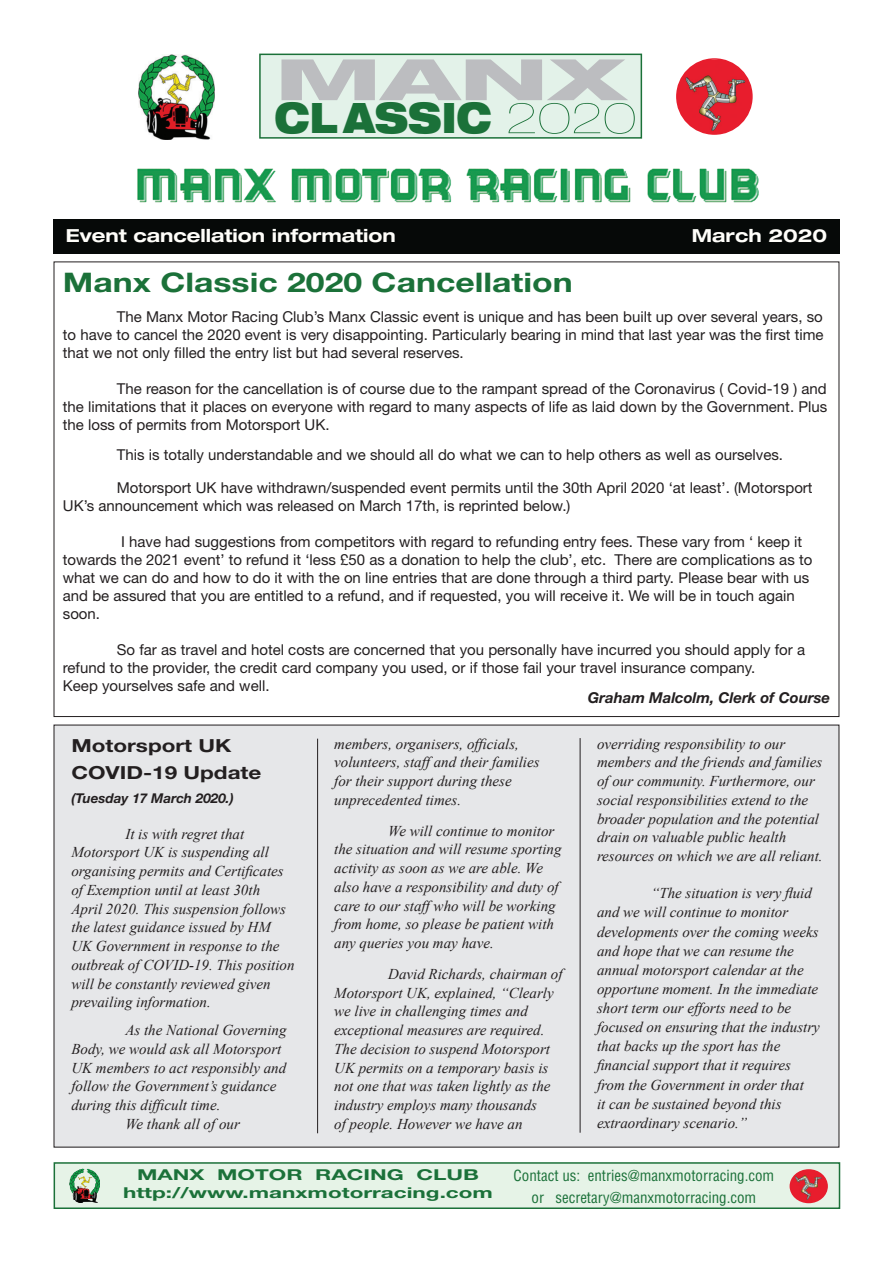
<style>
.page{position:relative;width:893px;height:1263px;background:#fff}
.page>*{position:absolute;margin:0;border:0;box-sizing:border-box;transform-origin:0 0}
.t1{font:800 expanded 57px "Helvetica Neue";color:#bcbdc0;scale:1.6 1}
.t2{font:900 expanded 42px "Helvetica Neue";color:#1b7139;scale:.83 1}
.t3{font:700 27px "Helvetica Neue";color:#1b7139;scale:1.25 1}
.t4{font:700 expanded 18px "Helvetica Neue";color:#fffefa}
.t5{font:700 18px "Helvetica Neue";color:#231f20;scale:1.25 1}
.t6{font:italic 15px/18.8px "Times New Roman";color:#231f20}
.t7{font:15px/18px "Helvetica Neue";color:#231f20}
.t8{font:condensed 15px "Helvetica";color:#1b7139}
.t9{font:700 15px "Helvetica Neue";color:#1b7139;scale:1.5 1}
.t10{font:italic 700 15px "Helvetica Neue";color:#231f20}
.t11{font:italic 700 13.5px "Helvetica Neue";color:#231f20}
.s1{font-style:inherit}
</style>
<div class="page">
<div style="left:260px;top:54px;width:381px;height:84px;background:#e3f2e9"></div>
<div style="left:259px;top:54px;width:383px;height:85px;border:2px solid #1b7139"></div>
<img style="left:139px;top:54px;width:75px;height:85px">
<img style="left:677px;top:60px;width:75px;height:74px">
<div style="left:676px;top:58px;width:77px;height:77px;border:2px solid #e71d2d;border-radius:50%"></div>
<img style="left:137px;top:168px;width:622px;height:35px">
<div style="left:53px;top:219px;width:787px;height:34px;background:#060908"></div>
<div style="left:54px;top:1162px;width:786px;height:47px;background:#e6f3e7;border:2px solid #1b7139"></div>
<img style="left:70px;top:1168px;width:30px;height:34px">
<img style="left:790px;top:1170px;width:37px;height:32px">
<div style="left:790px;top:1169px;width:38px;height:34px;border:2px solid #e71d2d;border-radius:50%"></div>
<div style="left:54px;top:725px;width:785px;height:422px;background:#e6e7e9"></div>
<hr style="left:317px;top:739px;width:1px;height:394px;background:#231f20">
<hr style="left:580px;top:738px;width:1px;height:395px;background:#231f20">
<p class="t1" style="left:275px;top:43px;width:221px">MANX</p>
<p class="t2" style="left:274px;top:91px;width:437px">CL ASSIC <span class="s1">2020</span></p>
<p class="t4" style="left:66px;top:224px;width:331px">Event cancellation information</p>
<p class="t4" style="left:692px;top:224px;width:137px">March 2020</p>
<p class="t3" style="left:63px;top:266px;width:409px">Manx Classic 2020 Cancellation</p>
<p class="t7" style="left:63px;top:307px;width:762px;text-align:justify;text-indent:54px">The Manx Motor Racing Club’s Manx Classic event is unique and has been built up over several years, so to have to cancel the 2020 event is very disappointing. Particularly bearing in mind that last year was the first time that we not only filled the entry list but had several reserves.</p>
<p class="t7" style="left:63px;top:379px;width:766px;text-align:justify;text-indent:54px">The reason for the cancellation is of course due to the rampant spread of the Coronavirus ( Covid-19 ) and the limitations that it places on everyone with regard to many aspects of life as laid down by the Government. Plus the loss of permits from Motorsport UK.</p>
<p class="t7" style="left:117px;top:445px;width:668px">This is totally understandable and we should all do what we can to help others as well as ourselves.</p>
<p class="t7" style="left:63px;top:478px;width:751px;text-indent:54px">Motorsport UK have withdrawn/suspended event permits until the 30th April 2020 ‘at least’. (Motorsport<br>UK’s announcement which was released on March 17th, is reprinted below.)</p>
<p class="t7" style="left:63px;top:532px;width:751px;text-indent:58px">I have had suggestions from competitors with regard to refunding entry fees. These vary from ‘ keep it towards the 2021 event’ to refund it ‘less £50 as a donation to help the club’, etc. There are complications as to what we can do and how to do it with the on line entries that are done through a third party. Please bear with us and be assured that you are entitled to a refund, and if requested, you will receive it. We will be in touch again soon.</p>
<p class="t7" style="left:63px;top:640px;width:744px;text-indent:54px">So far as travel and hotel costs are concerned that you personally have incurred you should apply for a refund to the provider, the credit card company you used, or if those fail your travel insurance company.</p>
<p class="t7" style="left:63px;top:676px;width:208px">Keep yourselves safe and well.</p>
<p class="t10" style="left:588px;top:688px;width:244px">Graham Malcolm, Clerk of Course</p>
<p class="t5" style="left:71px;top:735px;width:129px">Motorsport UK</p>
<p class="t5" style="left:71px;top:762px;width:154px">COVID-19 Update</p>
<p class="t11" style="left:71px;top:790px;width:164px">(Tuesday 17 March 2020.)</p>
<p class="t6" style="left:71px;top:824px;width:225px;text-indent:54px">It is with regret that<br>Motorsport UK is suspending all organising permits and Certificates of Exemption until at least 30th<br>April 2020. This suspension follows the latest guidance issued by HM<br>UK Government in response to the outbreak of COVID-19. This position will be constantly reviewed given prevailing information.</p>
<p class="t6" style="left:71px;top:1020px;width:217px;text-indent:54px">As the National Governing<br>Body, we would ask all Motorsport<br>UK members to act responsibly and follow the Government’s guidance during this difficult time.</p>
<p class="t6" style="left:125px;top:1114px;width:116px">We thank all of our</p>
<p class="t6" style="left:334px;top:734px;width:207px">members, organisers, officials, volunteers, staffand their families for their support during these unprecedented times.</p>
<p class="t6" style="left:334px;top:821px;width:229px;text-indent:54px">We will continue to monitor the situation and will resume sporting activity as soon as we are able. We also have a responsibility and duty of care to our staffwho will be working from home, so please be patient with any queries you may have.</p>
<p class="t6" style="left:334px;top:964px;width:230px;text-indent:54px">David Richards, chairman of Motorsport UK, explained, “Clearly we live in challenging times and exceptional measures are required.<br>The decision to suspend Motorsport UK permits on a temporary basis is not one that was taken lightly as the industry employs many thousands<br>of people. However we have an</p>
<p class="t6" style="left:597px;top:734px;width:227px">overriding responsibility to our members and the friends and families of our community. Furthermore, our social responsibilities extend to the broader population and the potential drain on valuable public health resources on which we are all reliant.</p>
<p class="t6" style="left:597px;top:883px;width:224px;line-height:19.2px;text-indent:54px">“The situation is very fluid and we will continue to monitor developments over the coming weeks and hope that we can resume the annual motorsport calendar at the opportune moment. In the immediate short term our efforts need to be focused on ensuring that the industry that backs up the sport has the financial support that it requires from the Government in order that<br>it can be sustained beyond this extraordinary scenario.”</p>
<p class="t9" style="left:137px;top:1166px;width:229px">MANX MOTOR RACING CLUB</p>
<p class="t9" style="left:123px;top:1184px;width:248px">http://www.manxmotorracing.com</p>
<p class="t8" style="left:514px;top:1166px;width:262px">Contact us: entries@manxmotorracing.com</p>
<p class="t8" style="left:532px;top:1188px;width:226px">or secretary@manxmotorracing.com</p>
</div>
